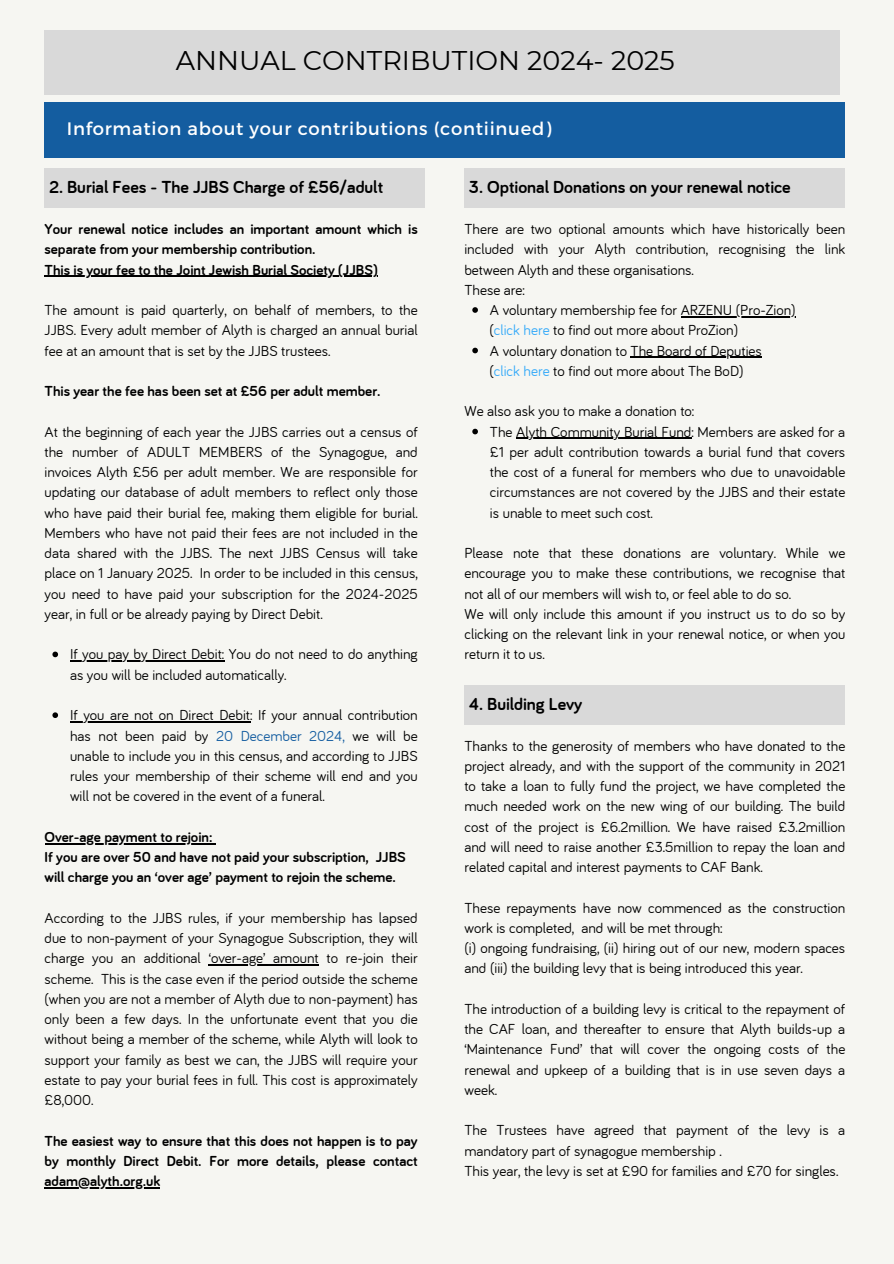
<style>
.page{position:relative;width:894px;height:1264px;background:#fff}
.page>*{position:absolute;margin:0;border:0;box-sizing:border-box;transform-origin:0 0}
.t1{font:27px "Montserrat";color:#000}
.t2{font:700 18px "Bariol";color:#000}
.t3{font:18px "Montserrat";letter-spacing:.04em;color:#fff}
.t4{font:15px/20.2px "Bariol";color:#000}
.t5{font:700 15px/20.2px "Bariol";color:#000}
.s1{color:#145da0}
.s2{color:#35aaf9}
</style>
<div class="page">
<div style="left:0;top:0;width:893px;height:1263px;background:#f6f6f2"></div>
<div style="left:45px;top:30px;width:795px;height:65px;background:#d9d9d9"></div>
<div style="left:45px;top:169px;width:380px;height:39px;background:#d9d9d9"></div>
<div style="left:45px;top:102px;width:800px;height:55px;background:#145da0"></div>
<div style="left:464px;top:169px;width:381px;height:39px;background:#d9d9d9"></div>
<div style="left:464px;top:685px;width:381px;height:39px;background:#d9d9d9"></div>
<hr style="left:45px;top:276px;width:332px;height:1px;background:#000">
<svg style="left:52px;top:651px;width:6px;height:6px"></svg>
<hr style="left:70px;top:660px;width:154px;height:1px;background:#000">
<svg style="left:52px;top:712px;width:6px;height:6px"></svg>
<hr style="left:70px;top:721px;width:180px;height:1px;background:#000">
<hr style="left:45px;top:843px;width:167px;height:1px;background:#000">
<hr style="left:209px;top:964px;width:109px;height:1px;background:#000">
<hr style="left:45px;top:1187px;width:115px;height:1px;background:#000">
<svg style="left:472px;top:307px;width:6px;height:6px"></svg>
<hr style="left:680px;top:316px;width:115px;height:1px;background:#000">
<svg style="left:472px;top:348px;width:6px;height:5px"></svg>
<hr style="left:630px;top:357px;width:131px;height:1px;background:#000">
<svg style="left:472px;top:429px;width:6px;height:5px"></svg>
<hr style="left:516px;top:438px;width:175px;height:1px;background:#000">
<h2 class="t1" style="left:176px;top:44px;width:500px">ANNUAL CONTRIBUTION 2024- 2025</h2>
<h4 class="t3" style="left:67px;top:117px;width:485px">Information about your contributions (contiinued)</h4>
<h1 class="t2" style="left:49px;top:175px;width:335px">2. Burial Fees - The JJBS Charge of £56/adult</h1>
<h3 class="t2" style="left:469px;top:175px;width:323px">3. Optional Donations on your renewal notice</h3>
<p class="t5" style="left:45px;top:218px;width:374px">Your renewal notice includes an important amount which is separate from your membership contribution.</p>
<h4 class="t5" style="left:45px;top:259px;width:334px">This is your fee to the Joint Jewish Burial Society (JJBS)</h4>
<h4 class="t4" style="left:45px;top:299px;width:374px">The amount is paid quarterly, on behalf of members, to the<br>JJBS. Every adult member of Alyth is charged an annual burial</h4>
<p class="t4" style="left:45px;top:340px;width:287px">fee at an amount that is set by the JJBS trustees.</p>
<p class="t5" style="left:45px;top:380px;width:337px">This year the fee has been set at £56 per adult member.</p>
<p class="t4" style="left:45px;top:421px;width:374px">At the beginning of each year the JJBS carries out a census of</p>
<p class="t4" style="left:45px;top:441px;width:374px;text-align:justify">the number of ADULT MEMBERS of the Synagogue, and invoices Alyth £56 per adult member. We are responsible for updating our database of adult members to reflect only those who have paid their burial fee, making them eligible for burial.<br>Members who have not paid their fees are not included in the data shared with the JJBS. The next JJBS Census will take place on 1 January 2025. In order to be included in this census, you need to have paid your subscription for the 2024-2025 year, in full or be already paying by Direct Debit.</p>
<p class="t4" style="left:70px;top:643px;width:349px">If you pay by Direct Debit: You do not need to do anything as you will be included automatically.</p>
<h4 class="t4" style="left:70px;top:704px;width:349px;text-align:justify">If you are not on Direct Debit: If your annual contribution has not been paid by <span class="s1">20 December 2024,</span> we will be unable to include you in this census, and according to JJBS rules your membership of their scheme will end and you will not be covered in the event of a funeral.</h4>
<p class="t5" style="left:45px;top:826px;width:362px">Over-age payment to rejoin:<br>If you are over 50 and have not paid your subscription, JJBS will charge you an ‘over age’ payment to rejoin the scheme.</p>
<h4 class="t4" style="left:45px;top:907px;width:374px;text-align:justify">According to the JJBS rules, if your membership has lapsed due to non-payment of your Synagogue Subscription, they will charge you an additional</h4>
<p class="t4" style="left:45px;top:947px;width:374px;text-align:justify;text-indent:164px">‘over-age’ amount to re-join their scheme. This is the case even if the period outside the scheme (when you are not a member of Alyth due to non-payment) has only been a few days. In the unfortunate event that you die without being a member of the scheme, while Alyth will look to support your family as best we can, the JJBS will require your estate to pay your burial fees in full. This cost is approximately £8,000.</p>
<p class="t5" style="left:45px;top:1130px;width:374px">The easiest way to ensure that this does not happen is to pay by monthly Direct Debit. For more details, please contact</p>
<p class="t5" style="left:45px;top:1170px;width:117px">adam@alyth.org.uk</p>
<p class="t4" style="left:464px;top:218px;width:382px;text-align:justify">There are two optional amounts which have historically been included with your Alyth contribution, recognising the link between Alyth and these organisations.</p>
<p class="t4" style="left:464px;top:279px;width:62px">These are:</p>
<p class="t4" style="left:490px;top:299px;width:307px">A voluntary membership fee for ARZENU (Pro-Zion)</p>
<p class="t4" style="left:489px;top:319px;width:274px">(<span class="s2">click here</span> to find out more about ProZion)<br>A voluntary donation to The Board of Deputies</p>
<p class="t4" style="left:489px;top:360px;width:255px">(<span class="s2">click here</span> to find out more about The BoD)</p>
<p class="t4" style="left:464px;top:400px;width:231px">We also ask you to make a donation to:</p>
<p class="t4" style="left:490px;top:421px;width:357px">The Alyth Community Burial Fund: Members are asked for a</p>
<h2 class="t4" style="left:490px;top:441px;width:357px;text-align:justify">£1 per adult contribution towards a burial fund that covers the cost of a funeral for members who due to unavoidable circumstances are not covered by the JJBS and their estate is unable to meet such cost.</h2>
<h2 class="t4" style="left:464px;top:542px;width:382px">Please note that these donations are voluntary. While we</h2>
<p class="t4" style="left:464px;top:562px;width:382px">encourage you to make these contributions, we recognise that not all of our members will wish to, or feel able to do so.<br>We will only include this amount if you instruct us to do so by</p>
<p class="t4" style="left:464px;top:623px;width:382px">clicking on the relevant link in your renewal notice, or when you return it to us.</p>
<h2 class="t2" style="left:469px;top:691px;width:115px">4. Building Levy</h2>
<p class="t4" style="left:464px;top:734px;width:382px;text-align:justify">Thanks to the generosity of members who have donated to the project already, and with the support of the community in 2021 to take a loan to fully fund the project, we have completed the much needed work on the new wing of our building. The build cost of the project is £6.2million. We have raised £3.2million and will need to raise another £3.5million to repay the loan and related capital and interest payments to CAF Bank.</p>
<p class="t4" style="left:464px;top:896px;width:382px">These repayments have now commenced as the construction work is completed, and will be met through:</p>
<p class="t4" style="left:464px;top:937px;width:382px">(i) ongoing fundraising, (ii) hiring out of our new, modern spaces and (iii) the building levy that is being introduced this year.</p>
<p class="t4" style="left:464px;top:998px;width:382px;text-align:justify">The introduction of a building levy is critical to the repayment of the CAF loan, and thereafter to ensure that Alyth builds-up a ‘Maintenance Fund’ that will cover the ongoing costs of the renewal and upkeep of a building that is in use seven days a week.</p>
<p class="t4" style="left:464px;top:1119px;width:382px">The Trustees have agreed that payment of the levy is a mandatory part of synagogue membership .<br>This year, the levy is set at £90 for families and £70 for singles.</p>
</div>
